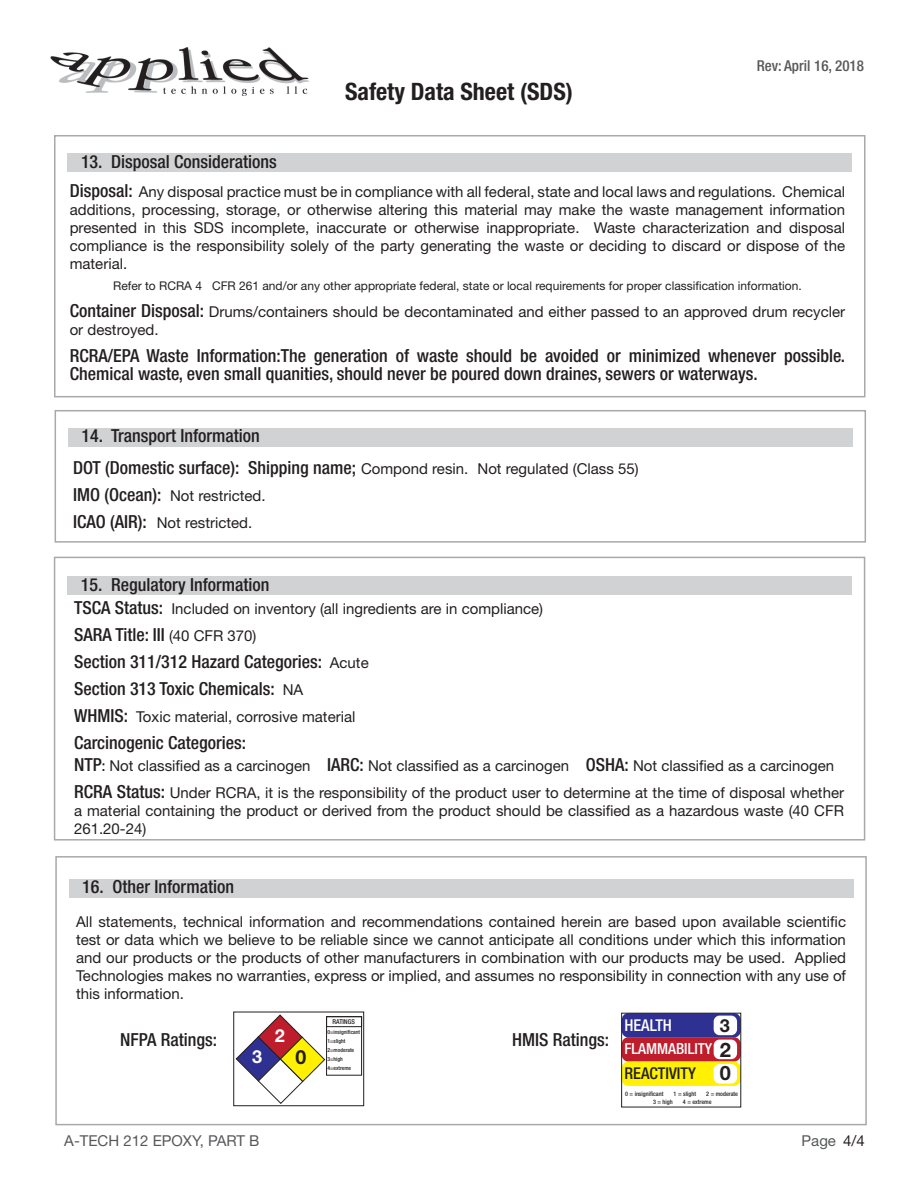
<style>
.page{position:relative;width:918px;height:1188px;background:#fff}
.page>*{position:absolute;margin:0;border:0;box-sizing:border-box;transform-origin:0 0}
.t1{font:700 condensed 24px "Helvetica Neue LT Std";color:#231f20}
.t2{font:700 20.1px "Helvetica Neue LT Std";color:#231f20}
.t3{font:700 19.95px "Helvetica Neue LT Std";color:#231f20}
.t4{font:700 19.5px "Helvetica Neue LT Std";color:#231f20}
.t5{font:700 18.15px "Helvetica Neue LT Std";color:#231f20}
.t6{font:500 condensed 18px/18px "Helvetica Neue LT Std";color:#231f20}
.t7{font:700 18px "Helvetica Neue LT Std";color:#fff}
.t8{font:500 condensed 16.35px "Helvetica Neue LT Std";color:#231f20}
.t9{font:500 condensed 16.35px "Helvetica Neue LT Std";color:#fff}
.t10{font:500 condensed 15.3px "Helvetica Neue LT Std";color:#fff}
.t11{font:15px/18px "Helvetica Neue LT Std";color:#231f20;text-align:justify}
.t12{font:15px "Helvetica Neue LT Std";color:#57585a}
.t13{font:500 condensed 15px "Helvetica Neue LT Std";color:#57585a}
.t14{font:12px "Helvetica Neue LT Std";color:#231f20}
.t15{font:500 condensed 6.75px "Helvetica Neue LT Std";color:#231f20}
.t16{font:500 condensed 6.15px "Helvetica Neue LT Std";color:#231f20}
.t17{font:500 condensed 5.7px/9px "Helvetica Neue LT Std";color:#231f20}
.s1{font-weight:500;font-stretch:condensed;font-size:18px}
.s2{font-weight:400;font-stretch:normal;font-size:15px}
.s3{font-weight:500;font-stretch:condensed}
</style>
<div class="page">
<img style="left:50px;top:47px;width:259px;height:49px">
<div style="left:54px;top:135px;width:812px;height:262px;border:2px solid #a8a9ad"></div>
<div style="left:68px;top:154px;width:784px;height:18px;background:#d1d2d4"></div>
<div style="left:55px;top:410px;width:811px;height:133px;border:2px solid #a8a9ad"></div>
<div style="left:68px;top:428px;width:784px;height:18px;background:#d1d2d4"></div>
<div style="left:54px;top:557px;width:811px;height:284px;border:2px solid #a8a9ad"></div>
<div style="left:68px;top:577px;width:784px;height:18px;background:#d1d2d4"></div>
<div style="left:55px;top:856px;width:812px;height:269px;border:2px solid #a8a9ad"></div>
<div style="left:69px;top:879px;width:784px;height:18px;background:#d1d2d4"></div>
<div style="left:233px;top:1012px;width:131px;height:94px;border:1px solid #231f20"></div>
<svg style="left:235px;top:1014px;width:90px;height:90px"></svg>
<div style="left:326px;top:1016px;width:36px;height:59px;border:1px solid #231f20"></div>
<div style="left:326px;top:1016px;width:36px;height:11px;border:1px solid #231f20"></div>
<div style="left:622px;top:1037px;width:119px;height:25px;background:#be1d2c;border-radius:7px"></div>
<div style="left:622px;top:1013px;width:119px;height:24px;background:#2e3092;border-radius:7px"></div>
<div style="left:622px;top:1062px;width:119px;height:24px;background:#fff101;border-radius:7px"></div>
<div style="left:714px;top:1016px;width:23px;height:19px;background:#fff;border-radius:6px"></div>
<div style="left:714px;top:1040px;width:23px;height:19px;background:#fff;border-radius:6px"></div>
<div style="left:714px;top:1064px;width:23px;height:20px;background:#fff;border-radius:6px"></div>
<div style="left:621px;top:1013px;width:120px;height:94px;border:1px solid #231f20"></div>
<h1 class="t1" style="left:345px;top:77px;width:229px">Safety Data Sheet (SDS)</h1>
<p class="t13" style="left:757px;top:56px;width:109px">Rev: April 16, 2018</p>
<p class="t6" style="left:81px;top:152px;width:197px">13. Disposal Considerations</p>
<p class="t11" style="left:70px;top:182px;width:777px"><span class="s1">Disposal:</span> Any disposal practice must be in compliance with all federal, state and local laws and regulations. Chemical additions, processing, storage, or otherwise altering this material may make the waste management information presented in this SDS incomplete, inaccurate or otherwise inappropriate. Waste characterization and disposal compliance is the responsibility solely of the party generating the waste or deciding to discard or dispose of the material.</p>
<p class="t14" style="left:113px;top:278px;width:690px">Refer to RCRA 4 CFR 261 and/or any other appropriate federal, state or local requirements for proper classification information.</p>
<p class="t11" style="left:70px;top:302px;width:777px"><span class="s1">Container Disposal:</span> Drums/containers should be decontaminated and either passed to an approved drum recycler or destroyed.</p>
<p class="t6" style="left:70px;top:346px;width:777px">RCRA/EPA Waste Information:The generation of waste should be avoided or minimized whenever possible.<br>Chemical waste, even small quanities, should never be poured down draines, sewers or waterways.</p>
<p class="t6" style="left:82px;top:427px;width:180px">14. Transport Information</p>
<p class="t6" style="left:73px;top:458px;width:567px">DOT (Domestic surface): Shipping name; <span class="s2">Compond resin. Not regulated (Class 55)</span></p>
<p class="t11" style="left:73px;top:486px;width:194px"><span class="s1">IMO (Ocean):</span> Not restricted.</p>
<p class="t11" style="left:73px;top:513px;width:181px"><span class="s1">ICAO (AIR):</span> Not restricted.</p>
<p class="t6" style="left:81px;top:575px;width:190px">15. Regulatory Information</p>
<p class="t11" style="left:74px;top:600px;width:471px"><span class="s1">TSCA Status:</span> Included on inventory (all ingredients are in compliance)</p>
<p class="t6" style="left:74px;top:626px;width:184px">SARA Title: III <span class="s2">(40 CFR 370)</span></p>
<p class="t6" style="left:74px;top:653px;width:296px">Section 311/312 Hazard Categories: <span class="s2">Acute</span></p>
<p class="t6" style="left:74px;top:680px;width:231px">Section 313 Toxic Chemicals: <span class="s2">NA</span></p>
<p class="t11" style="left:74px;top:708px;width:283px"><span class="s1">WHMIS:</span> Toxic material, corrosive material</p>
<p class="t6" style="left:74px;top:734px;width:174px">Carcinogenic Categories:</p>
<p class="t11" style="left:74px;top:756px;width:762px"><span class="s1">NTP</span><span class="s3">:</span> Not classified as a carcinogen <span class="s1">IARC:</span> Not classified as a carcinogen <span class="s1">OSHA:</span> Not classified as a carcinogen</p>
<p class="t11" style="left:74px;top:783px;width:772px"><span class="s1">RCRA Status:</span> Under RCRA, it is the responsibility of the product user to determine at the time of disposal whether a material containing the product or derived from the product should be classified as a hazardous waste (40 CFR 261.20-24)</p>
<p class="t6" style="left:82px;top:878px;width:153px">16. Other Information</p>
<p class="t11" style="left:76px;top:913px;width:772px">All statements, technical information and recommendations contained herein are based upon available scientific test or data which we believe to be reliable since we cannot anticipate all conditions under which this information and our products or the products of other manufacturers in combination with our products may be used. Applied Technologies makes no warranties, express or implied, and assumes no responsibility in connection with any use of this information.</p>
<p class="t15" style="left:333px;top:1018px;width:24px">RATINGS</p>
<p class="t17" style="left:328px;top:1027px;width:34px">0=insignificant<br>1=slight<br>2=moderate<br>3=high<br>4=extreme</p>
<p class="t9" style="left:624px;top:1015px;width:49px">HEALTH</p>
<p class="t10" style="left:624px;top:1040px;width:89px">FLAMMABILITY</p>
<p class="t8" style="left:625px;top:1064px;width:73px">REACTIVITY</p>
<p class="t16" style="left:625px;top:1090px;width:40px">0 = insignificant</p>
<p class="t16" style="left:674px;top:1090px;width:24px">1 = slight</p>
<p class="t16" style="left:706px;top:1090px;width:33px">2 = moderate</p>
<p class="t16" style="left:653px;top:1098px;width:21px">3 = high</p>
<p class="t16" style="left:683px;top:1098px;width:30px">4 = extreme</p>
<p class="t5" style="left:720px;top:1014px;width:12px">3</p>
<p class="t2" style="left:720px;top:1037px;width:13px">2</p>
<p class="t3" style="left:720px;top:1061px;width:13px">0</p>
<p class="t7" style="left:275px;top:1024px;width:12px">2</p>
<p class="t6" style="left:120px;top:1030px;width:98px">NFPA Ratings:</p>
<p class="t6" style="left:512px;top:1030px;width:98px">HMIS Ratings:</p>
<p class="t7" style="left:252px;top:1046px;width:12px">3</p>
<p class="t4" style="left:296px;top:1045px;width:12px">0</p>
<p class="t11" style="left:843px;top:1132px;width:23px">4/4</p>
<p class="t12" style="left:64px;top:1132px;width:197px">A-TECH 212 EPOXY, PART B</p>
<p class="t12" style="left:802px;top:1132px;width:36px">Page</p>
</div>
